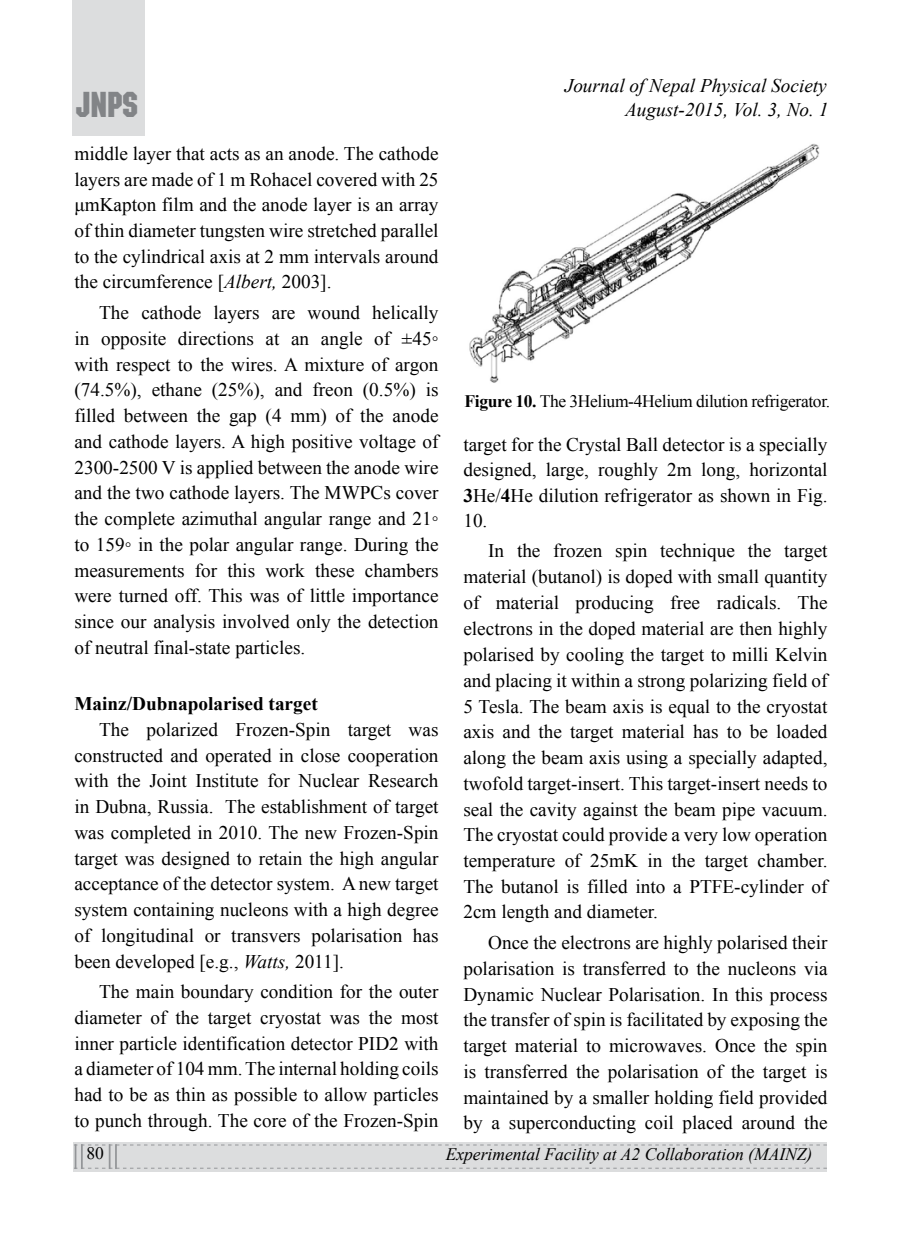
<style>
.page{position:relative;width:902px;height:1241px;background:#fff}
.page>*{position:absolute;margin:0;border:0;box-sizing:border-box;transform-origin:0 0}
.t1{font:35px "Motor";color:#828487}
.t2{font:19.25px/25.7px "Times New Roman";color:#000;text-align:justify}
.t3{font:italic 19.25px/23.1px "Times New Roman";color:#000;text-align:right}
.t4{font:700 19.25px "Times New Roman";color:#000}
.t5{font:17.5px "Times New Roman";letter-spacing:-.02em;color:#000}
.t6{font:italic 17.5px "Times New Roman";color:#000}
.s1{font-style:italic}
.s2{font-weight:700}
</style>
<div class="page">
<div style="left:74px;top:1141px;width:753px;height:30px;background:linear-gradient(to right,#dcddde,#dcddde)"></div>
<div style="left:72px;top:0;width:73px;height:135px;background:#dcddde"></div>
<svg style="left:74px;top:1143px;width:753px;height:25px;background:#d9dadb"></svg>
<hr style="left:81px;top:1143px;width:2px;height:25px;background:#939598">
<hr style="left:115px;top:1143px;width:2px;height:25px;background:#939598">
<img style="left:469px;top:143px;width:351px;height:240px">
<h1 class="t1" style="left:77px;top:83px;width:63px">JnPs</h1>
<p class="t2" style="left:74px;top:140px;width:366px">middle layer that acts as an anode. The cathode layers are made of 1 m Rohacel covered with 25 μmKapton film and the anode layer is an array of thin diameter tungsten wire stretched parallel to the cylindrical axis at 2 mm intervals around the circumference [<span class="s1">Albert,</span> 2003].</p>
<p class="t2" style="left:74px;top:299px;width:366px;text-indent:25px">The cathode layers are wound helically in opposite directions at an angle of ±45◦ with respect to the wires. A mixture of argon (74.5%), ethane (25%), and freon (0.5%) is filled between the gap (4 mm) of the anode and cathode layers. A high positive voltage of 2300-2500 V is applied between the anode wire and the two cathode layers. The MWPCs cover the complete azimuthal angular range and 21◦ to 159◦ in the polar angular range. During the measurements for this work these chambers were turned off. This was of little importance since our analysis involved only the detection of neutral final-state particles.</p>
<p class="t4" style="left:74px;top:690px;width:245px">Mainz/Dubnapolarised target</p>
<p class="t2" style="left:74px;top:716px;width:366px;text-indent:25px">The polarized Frozen-Spin target was constructed and operated in close cooperation with the Joint Institute for Nuclear Research in Dubna, Russia. The establishment of target was completed in 2010. The new Frozen-Spin target was designed to retain the high angular acceptance of the detector system. A new target system containing nucleons with a high degree of longitudinal or transvers polarisation has been developed [e.g., <span class="s1">Watts,</span> 2011].</p>
<p class="t2" style="left:74px;top:978px;width:366px;text-indent:25px">The main boundary condition for the outer diameter of the target cryostat was the most inner particle identification detector PID2 with a diameter of 104 mm. The internal holding coils had to be as thin as possible to allow particles to punch through. The core of the Frozen-Spin</p>
<p class="t3" style="left:565px;top:74px;width:265px">Journal of Nepal Physical Society<br>August-2015, Vol. 3, No. 1</p>
<p class="t5" style="left:465px;top:389px;width:367px"><span class="s2">Figure 10.</span> The 3Helium-4Helium dilution refrigerator.</p>
<p class="t2" style="left:463px;top:431px;width:366px">target for the Crystal Ball detector is a specially designed, large, roughly 2m long, horizontal <span class="s2">3</span>He/<span class="s2">4</span>He dilution refrigerator as shown in Fig.<br>10.</p>
<p class="t2" style="left:463px;top:537px;width:366px;text-indent:25px">In the frozen spin technique the target material (butanol) is doped with small quantity of material producing free radicals. The electrons in the doped material are then highly polarised by cooling the target to milli Kelvin and placing it within a strong polarizing field of 5 Tesla. The beam axis is equal to the cryostat axis and the target material has to be loaded along the beam axis using a specially adapted, twofold target-insert. This target-insert needs to seal the cavity against the beam pipe vacuum.<br>The cryostat could provide a very low operation temperature of 25mK in the target chamber.<br>The butanol is filled into a PTFE-cylinder of 2cm length and diameter.</p>
<p class="t2" style="left:463px;top:929px;width:366px;text-indent:25px">Once the electrons are highly polarised their polarisation is transferred to the nucleons via Dynamic Nuclear Polarisation. In this process the transfer of spin is facilitated by exposing the target material to microwaves. Once the spin is transferred the polarisation of the target is maintained by a smaller holding field provided by a superconducting coil placed around the</p>
<p class="t5" style="left:87px;top:1140px;width:19px">80</p>
<p class="t6" style="left:446px;top:1142px;width:368px">Experimental Facility at A2 Collaboration (MAINZ)</p>
</div>
